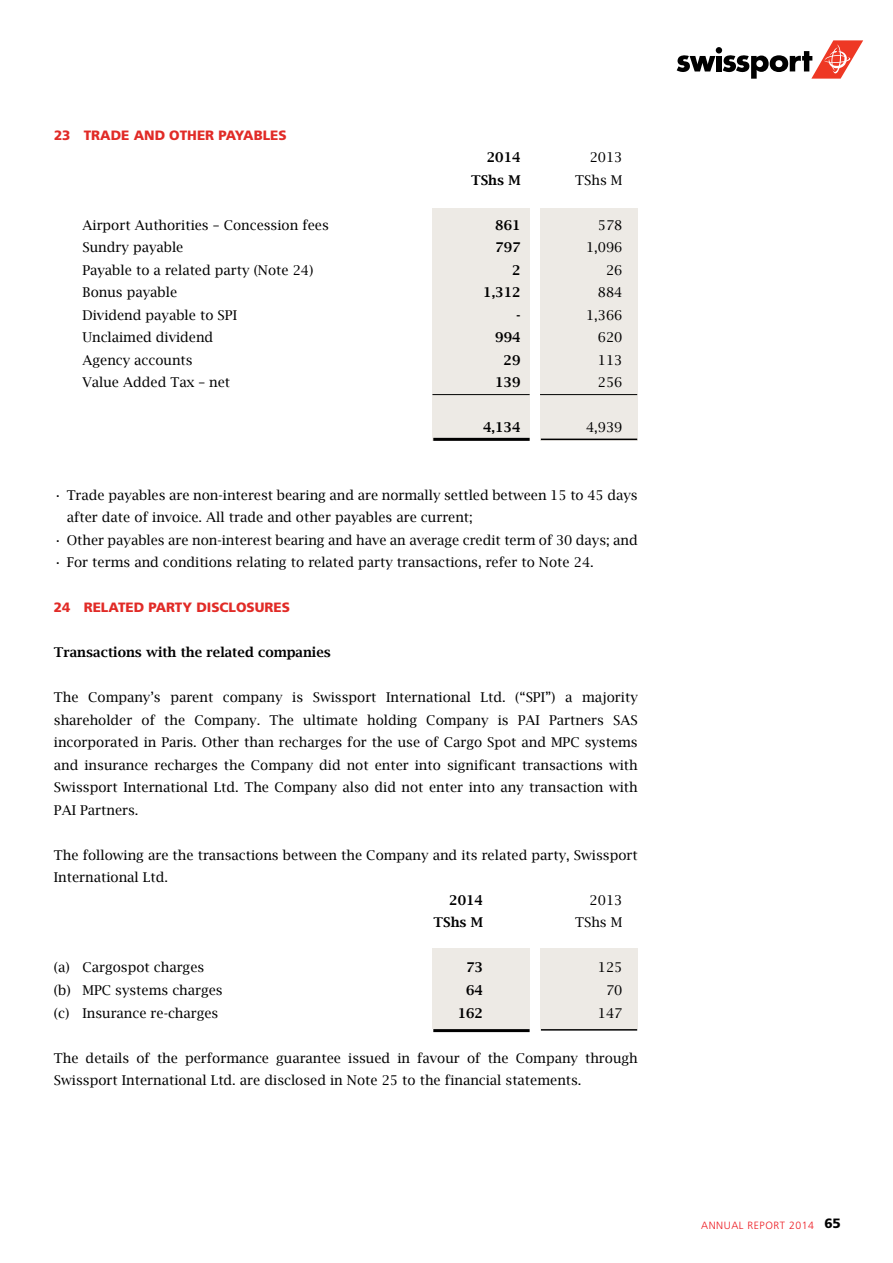
<style>
.page{position:relative;width:893px;height:1263px;background:#fff}
.page>*{position:absolute;margin:0;border:0;box-sizing:border-box;transform-origin:0 0}
.t1{font:13.5px/22.5px "Lucida Bright";color:#000}
.t2{font:600 13.5px "Lucida Bright";color:#000}
.t3{font:900 13.5px "Frutiger CE";color:#e12b27}
.t4{font:300 10.5px "Frutiger CE";color:#ed1d24}
.s1{font-weight:900;font-size:13.5px;color:#000}
</style>
<div class="page">
<svg style="left:677px;top:55px;width:38px;height:17px"></svg>
<div style="left:716px;top:56px;width:6px;height:15px;background:#000"></div>
<div style="left:716px;top:47px;width:6px;height:7px;background:#000;border-radius:50%"></div>
<svg style="left:723px;top:40px;width:140px;height:39px"></svg>
<div style="left:540px;top:208px;width:98px;height:233px;background:#edeae5"></div>
<div style="left:540px;top:948px;width:98px;height:81px;background:#edeae5"></div>
<div style="left:432px;top:208px;width:98px;height:233px;background:#edeae5"></div>
<div style="left:432px;top:948px;width:98px;height:81px;background:#edeae5"></div>
<hr style="left:541px;top:439px;width:96px;height:1px;background:#000">
<hr style="left:541px;top:1029px;width:96px;height:1px;background:#000">
<hr style="left:433px;top:438px;width:97px;height:3px;background:#000">
<hr style="left:433px;top:1029px;width:97px;height:3px;background:#000">
<hr style="left:540px;top:394px;width:97px;height:1px;background:#000">
<hr style="left:432px;top:394px;width:98px;height:1px;background:#000">
<p class="t3" style="left:54px;top:127px;width:234px">23 TRADE AND OTHER PAYABLES</p>
<p class="t2" style="left:487px;top:150px;width:35px">2014</p>
<p class="t1" style="left:590px;top:146px;width:34px">2013</p>
<p class="t2" style="left:471px;top:172px;width:51px">TShs M</p>
<p class="t1" style="left:575px;top:169px;width:49px">TShs M</p>
<p class="t1" style="left:82px;top:214px;width:248px">Airport Authorities – Concession fees</p>
<p class="t2" style="left:495px;top:217px;width:27px">861</p>
<p class="t1" style="left:598px;top:214px;width:26px">578</p>
<p class="t1" style="left:82px;top:236px;width:102px">Sundry payable</p>
<p class="t2" style="left:495px;top:240px;width:27px">797</p>
<p class="t1" style="left:586px;top:236px;width:38px">1,096</p>
<p class="t1" style="left:82px;top:259px;width:232px">Payable to a related party (Note 24)</p>
<p class="t2" style="left:512px;top:262px;width:10px">2</p>
<p class="t1" style="left:606px;top:259px;width:18px">26</p>
<p class="t1" style="left:82px;top:281px;width:96px">Bonus payable</p>
<p class="t2" style="left:483px;top:285px;width:39px">1,312</p>
<p class="t1" style="left:598px;top:281px;width:26px">884</p>
<p class="t1" style="left:82px;top:304px;width:156px">Dividend payable to SPI</p>
<p class="t2" style="left:517px;top:307px;width:5px">-</p>
<p class="t1" style="left:586px;top:304px;width:38px">1,366</p>
<p class="t1" style="left:82px;top:326px;width:132px">Unclaimed dividend</p>
<p class="t2" style="left:495px;top:330px;width:27px">994</p>
<p class="t1" style="left:598px;top:326px;width:26px">620</p>
<p class="t1" style="left:82px;top:349px;width:112px">Agency accounts</p>
<p class="t2" style="left:504px;top:352px;width:18px">29</p>
<p class="t1" style="left:598px;top:349px;width:26px">113</p>
<p class="t1" style="left:82px;top:371px;width:149px">Value Added Tax – net</p>
<p class="t2" style="left:495px;top:375px;width:27px">139</p>
<p class="t1" style="left:598px;top:371px;width:26px">256</p>
<p class="t2" style="left:483px;top:420px;width:39px">4,134</p>
<p class="t1" style="left:586px;top:416px;width:38px">4,939</p>
<p class="t1" style="left:67px;top:484px;width:573px;text-indent:-13px">• Trade payables are non-interest bearing and are normally settled between 15 to 45 days after date of invoice. All trade and other payables are current;</p>
<p class="t1" style="left:54px;top:529px;width:585px">• Other payables are non-interest bearing and have an average credit term of 30 days; and</p>
<p class="t1" style="left:54px;top:551px;width:541px">• For terms and conditions relating to related party transactions, refer to Note 24.</p>
<p class="t3" style="left:54px;top:600px;width:238px">24 RELATED PARTY DISCLOSURES</p>
<p class="t2" style="left:54px;top:645px;width:279px">Transactions with the related companies</p>
<p class="t1" style="left:54px;top:686px;width:585px;text-align:justify">The Company’s parent company is Swissport International Ltd. (“SPI”) a majority shareholder of the Company. The ultimate holding Company is PAI Partners SAS incorporated in Paris. Other than recharges for the use of Cargo Spot and MPC systems and insurance recharges the Company did not enter into significant transactions with Swissport International Ltd. The Company also did not enter into any transaction with PAI Partners.</p>
<p class="t1" style="left:54px;top:844px;width:585px">The following are the transactions between the Company and its related party, Swissport<br>International Ltd.</p>
<p class="t2" style="left:449px;top:892px;width:35px">2014</p>
<p class="t1" style="left:590px;top:889px;width:34px">2013</p>
<p class="t2" style="left:433px;top:915px;width:51px">TShs M</p>
<p class="t1" style="left:575px;top:911px;width:49px">TShs M</p>
<p class="t1" style="left:54px;top:956px;width:152px">(a) Cargospot charges</p>
<p class="t2" style="left:466px;top:960px;width:18px">73</p>
<p class="t1" style="left:598px;top:956px;width:26px">125</p>
<p class="t1" style="left:54px;top:979px;width:170px">(b) MPC systems charges</p>
<p class="t2" style="left:466px;top:982px;width:18px">64</p>
<p class="t1" style="left:606px;top:979px;width:18px">70</p>
<p class="t1" style="left:54px;top:1001px;width:166px">(c) Insurance re-charges</p>
<p class="t2" style="left:458px;top:1005px;width:27px">162</p>
<p class="t1" style="left:598px;top:1001px;width:26px">147</p>
<p class="t1" style="left:54px;top:1046px;width:585px">The details of the performance guarantee issued in favour of the Company through<br>Swissport International Ltd. are disclosed in Note 25 to the financial statements.</p>
<p class="t4" style="left:701px;top:1219px;width:9px">ANNUAL</p>
<p class="t4" style="left:747px;top:1219px;width:8px">REPORT</p>
<p class="t4" style="left:789px;top:1219px;width:53px">2014 <span class="s1">65</span></p>
</div>
